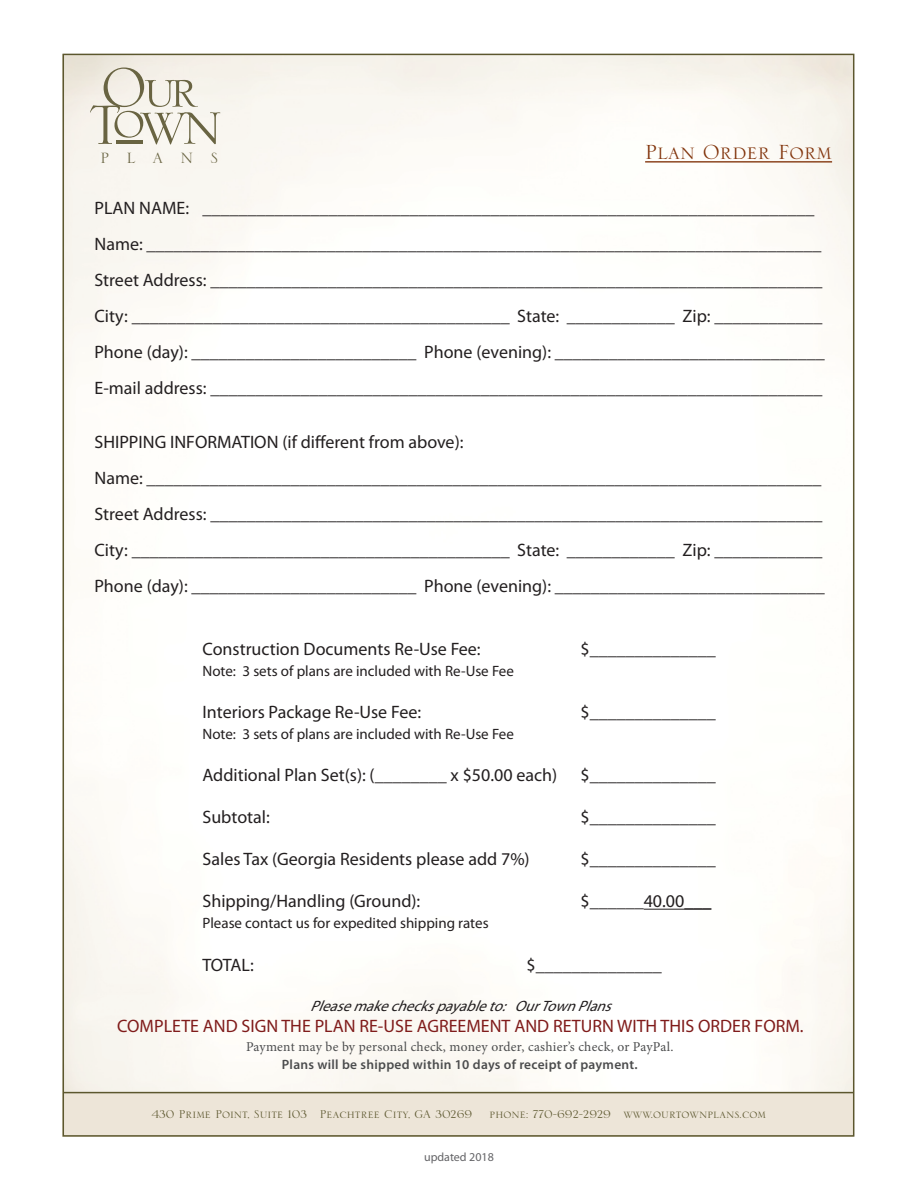
<style>
.page{position:relative;width:918px;height:1188px;background:#fff}
.page>*{position:absolute;margin:0;border:0;box-sizing:border-box;transform-origin:0 0}
.t1{font:73.8px "Serlio LH";color:#696442}
.t2{font:62.85px "Serlio LH";color:#696442}
.t3{font:27px "Serlio LH";color:#81330a}
.t4{font:19.65px "Serlio LH";letter-spacing:.875em;color:#696442}
.t5{font:18px "Myriad Pro";color:#231f20}
.t6{font:18px "Myriad Pro";color:#801c1b}
.t7{font:15px "Myriad Pro";color:#231f20}
.t8{font:15px "Serlio LH";color:#5c572e}
.t9{font:italic 15px "Myriad Pro";color:#231f20}
.t10{font:13.5px "Minion Pro";letter-spacing:.015em;color:#4b4c4d}
.t11{font:600 13.5px "Myriad Pro";letter-spacing:.02em;color:#4b4c4d}
.t12{font:12px "Myriad Pro";color:#636366}
.s1{font-size:73.8px}
</style>
<div class="page">
<img style="left:66px;top:57px;width:785px;height:1035px">
<div style="left:62px;top:1093px;width:792px;height:44px;background:#ede5d8"></div>
<hr style="left:63px;top:1092px;width:791px;height:1px;background:#5c572e">
<hr style="left:117px;top:140px;width:26px;height:4px;background:#696442">
<hr style="left:645px;top:161px;width:187px;height:2px;background:#81330a">
<hr style="left:644px;top:909px;width:67px;height:1px;background:#231f20">
<h2 class="t2" style="left:101px;top:60px;width:100px"><sub>o</sub><span class="s1">O</span>ur</h2>
<p class="t4" style="left:101px;top:148px;width:119px">PLANS</p>
<h1 class="t1" style="left:89px;top:89px;width:136px">T wn</h1>
<p class="t3" style="left:645px;top:139px;width:188px">Plan Order Form</p>
<p class="t5" style="left:94px;top:197px;width:721px">PLAN NAME: ____________________________________________________________________</p>
<p class="t5" style="left:94px;top:233px;width:729px">Name: ___________________________________________________________________________</p>
<p class="t5" style="left:94px;top:269px;width:729px">Street Address: ____________________________________________________________________</p>
<p class="t5" style="left:94px;top:305px;width:729px">City: __________________________________________ State: ____________ Zip: ____________</p>
<p class="t5" style="left:94px;top:341px;width:732px">Phone (day): _________________________ Phone (evening): ______________________________</p>
<p class="t5" style="left:94px;top:377px;width:729px">E-mail address: ____________________________________________________________________</p>
<p class="t5" style="left:94px;top:431px;width:371px">SHIPPING INFORMATION (if different from above):</p>
<p class="t5" style="left:94px;top:467px;width:729px">Name: ___________________________________________________________________________</p>
<p class="t5" style="left:94px;top:503px;width:729px">Street Address: ____________________________________________________________________</p>
<p class="t5" style="left:94px;top:539px;width:729px">City: __________________________________________ State: ____________ Zip: ____________</p>
<p class="t5" style="left:94px;top:575px;width:732px">Phone (day): _________________________ Phone (evening): ______________________________</p>
<p class="t5" style="left:202px;top:638px;width:280px">Construction Documents Re-Use Fee:</p>
<p class="t5" style="left:580px;top:638px;width:137px">$______________</p>
<p class="t7" style="left:202px;top:662px;width:313px">Note: 3 sets of plans are included with Re-Use Fee</p>
<p class="t5" style="left:202px;top:701px;width:220px">Interiors Package Re-Use Fee:</p>
<p class="t5" style="left:580px;top:701px;width:137px">$______________</p>
<p class="t7" style="left:202px;top:725px;width:313px">Note: 3 sets of plans are included with Re-Use Fee</p>
<p class="t5" style="left:202px;top:764px;width:356px">Additional Plan Set(s): (________ x $50.00 each)</p>
<p class="t5" style="left:580px;top:764px;width:137px">$______________</p>
<p class="t5" style="left:202px;top:806px;width:69px">Subtotal:</p>
<p class="t5" style="left:580px;top:806px;width:137px">$______________</p>
<p class="t5" style="left:202px;top:848px;width:329px">Sales Tax (Georgia Residents please add 7%)</p>
<p class="t5" style="left:580px;top:848px;width:137px">$______________</p>
<p class="t5" style="left:202px;top:890px;width:219px">Shipping/Handling (Ground):</p>
<p class="t5" style="left:581px;top:890px;width:132px">$______40.00___</p>
<p class="t7" style="left:202px;top:914px;width:288px">Please contact us for expedited shipping rates</p>
<p class="t5" style="left:202px;top:954px;width:53px">TOTAL:</p>
<p class="t5" style="left:526px;top:954px;width:137px">$______________</p>
<p class="t9" style="left:310px;top:996px;width:309px">Pleasemakecheckspayableto: OurTownPlans</p>
<p class="t6" style="left:117px;top:1015px;width:688px">COMPLETE AND SIGN THE PLAN RE-USE AGREEMENT AND RETURN WITH THIS ORDER FORM.</p>
<p class="t10" style="left:246px;top:1038px;width:429px">Payment may be by personal check, money order, cashier’s check, or PayPal.</p>
<p class="t11" style="left:282px;top:1056px;width:357px">Plans will be shipped within 10 days of receipt of payment.</p>
<p class="t8" style="left:152px;top:1107px;width:616px">430 Prime Point, Suite 103 Peachtree City, GA 30269 phone: 770-692-2929 www.ourtownplans.com</p>
<p class="t12" style="left:424px;top:1149px;width:71px">updated 2018</p>
</div>
